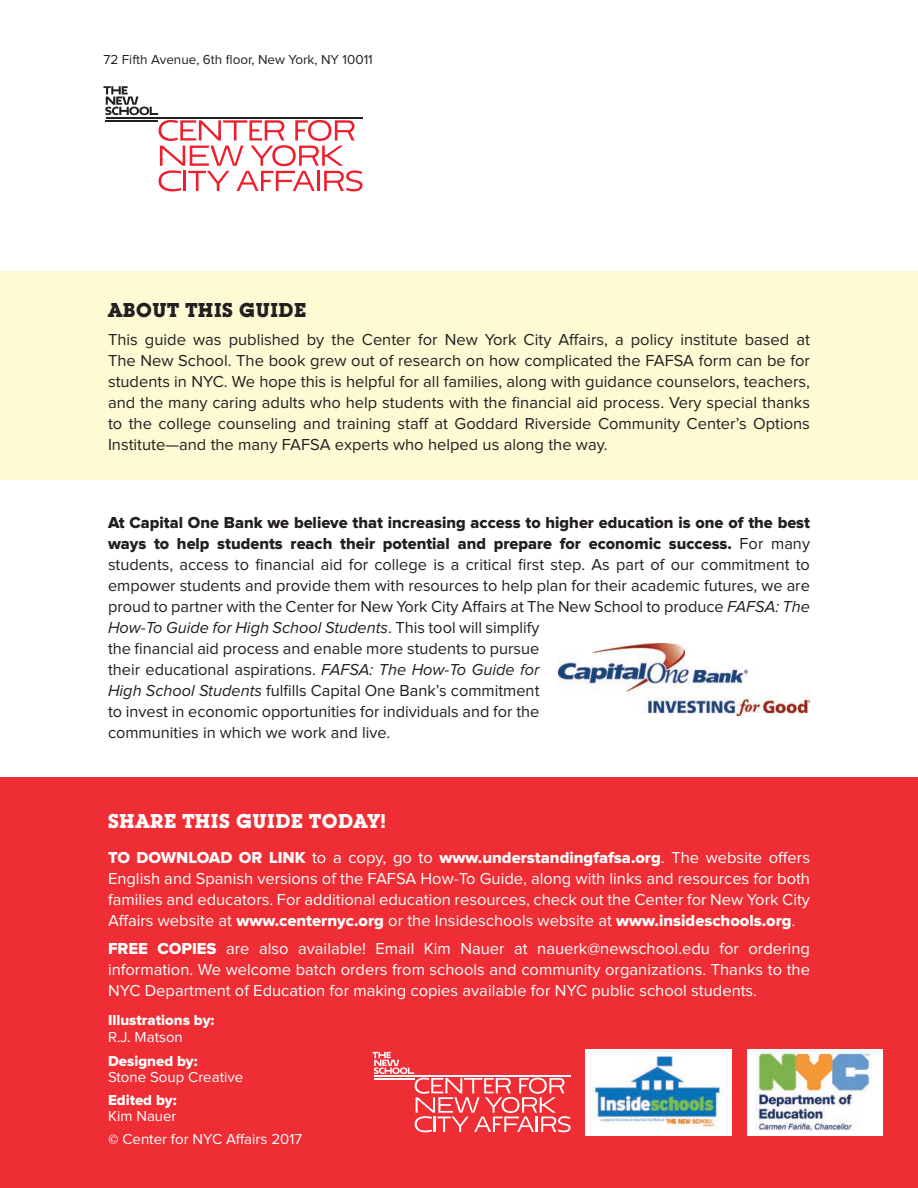
<style>
.page{position:relative;width:918px;height:1188px;background:#fff}
.page>*{position:absolute;margin:0;border:0;box-sizing:border-box;transform-origin:0 0}
.t1{font:700 21px "Lubalin Graph EF";letter-spacing:.025em;color:#fff}
.t2{font:700 21px "Lubalin Graph EF";letter-spacing:.025em;color:#231f20}
.t3{font:16.5px/21px "Proxima Nova";color:#231f20;text-align:justify}
.t4{font:16.5px/21px "Proxima Nova";color:#fff;text-align:justify}
.t5{font:16.5px/21px "Proxima Nova Extrabld";color:#231f20}
.t6{font:16.5px "Proxima Nova Extrabld";color:#fff}
.t7{font:15px/22.5px "Proxima Nova";color:#fff}
.t8{font:15px "Proxima Nova Extrabld";color:#fff}
.t9{font:13.5px "Proxima Nova";color:#231f20}
.s1{font-family:"Proxima Nova"}
.s2{font-style:italic}
.s3{font-family:"Proxima Nova Extrabld"}
.s4{font-family:"Minion Pro"}
</style>
<div class="page">
<div style="left:0;top:271px;width:918px;height:208px;background:#fdfad4"></div>
<div style="left:0;top:778px;width:918px;height:410px;background:#ee2d34"></div>
<svg style="left:104px;top:86px;width:259px;height:105px"></svg>
<div style="left:586px;top:1049px;width:146px;height:86px;background:#fff"></div>
<img style="left:592px;top:1055px;width:129px;height:75px">
<div style="left:747px;top:1049px;width:135px;height:86px;background:#fff"></div>
<img style="left:756px;top:1049px;width:115px;height:82px">
<svg style="left:372px;top:1052px;width:199px;height:80px"></svg>
<img style="left:558px;top:644px;width:252px;height:71px">
<p class="t9" style="left:104px;top:52px;width:271px">72 Fifth Avenue, 6th floor, New York, NY 10011</p>
<p class="t2" style="left:108px;top:298px;width:162px">ABOUT THIS Guide</p>
<p class="t3" style="left:108px;top:330px;width:704px">This guide was published by the Center for New York City Affairs, a policy institute based at The New School. The book grew out of research on how complicated the FAFSA form can be for students in NYC. We hope this is helpful for all families, along with guidance counselors, teachers, and the many caring adults who help students with the financial aid process. Very special thanks to the college counseling and training staff at Goddard Riverside Community Center’s Options Institute—and the many FAFSA experts who helped us along the way.</p>
<p class="t5" style="left:108px;top:513px;width:704px">At Capital One Bank we believe that increasing access to higher education is one of the best ways to help students reach their potential and prepare for economic success. <span class="s1">For many</span></p>
<p class="t3" style="left:108px;top:555px;width:704px;text-align:left">students, access to financial aid for college is a critical first step. As part of our commitment to empower students and provide them with resources to help plan for their academic futures, we are proud to partner with the Center for New York City Affairs at The New School to produce <span class="s2">FAFSA: The How-To Guide for High School Students</span>. This tool will simplify<br>the financial aid process and enable more students to pursue<br>their educational aspirations. <span class="s2">FAFSA: The How-To Guide for<br>High School Students</span> fulfills Capital One Bank’s commitment<br>to invest in economic opportunities for individuals and for the<br>communities in which we work and live.</p>
<p class="t1" style="left:108px;top:809px;width:279px">SHARE THIS GUIDE TODAY!</p>
<p class="t6" style="left:108px;top:848px;width:704px">TO DOWNLOAD OR LINK <span class="s1">to a copy, go to</span> www.understandingfafsa.org<span class="s1">. The website offers</span></p>
<p class="t4" style="left:108px;top:868px;width:704px">English and Spanish versions of the FAFSA How-To Guide, along with links and resources for both families and educators. For additional education resources, check out the Center for New York City Affairs website at <span class="s3">www.centernyc.org</span> or the Insideschools website at <span class="s3">www.insideschools.org</span>.</p>
<p class="t4" style="left:108px;top:938px;width:704px"><span class="s3">FREE COPIES</span> are also available! Email Kim Nauer at nauerk@newschool.edu for ordering information. We welcome batch orders from schools and community organizations. Thanks to the NYC Department of Education for making copies available for NYC public school students.</p>
<p class="t8" style="left:108px;top:1011px;width:108px">Illustrations by:</p>
<p class="t7" style="left:108px;top:1026px;width:76px">R.J. Matson</p>
<p class="t8" style="left:108px;top:1052px;width:91px">Designed by:</p>
<p class="t7" style="left:108px;top:1066px;width:137px">Stone Soup Creative</p>
<p class="t8" style="left:108px;top:1092px;width:70px">Edited by:</p>
<p class="t7" style="left:108px;top:1105px;width:196px">Kim Nauer<br><span class="s4">©</span> Center for NYC Affairs 2017</p>
</div>
